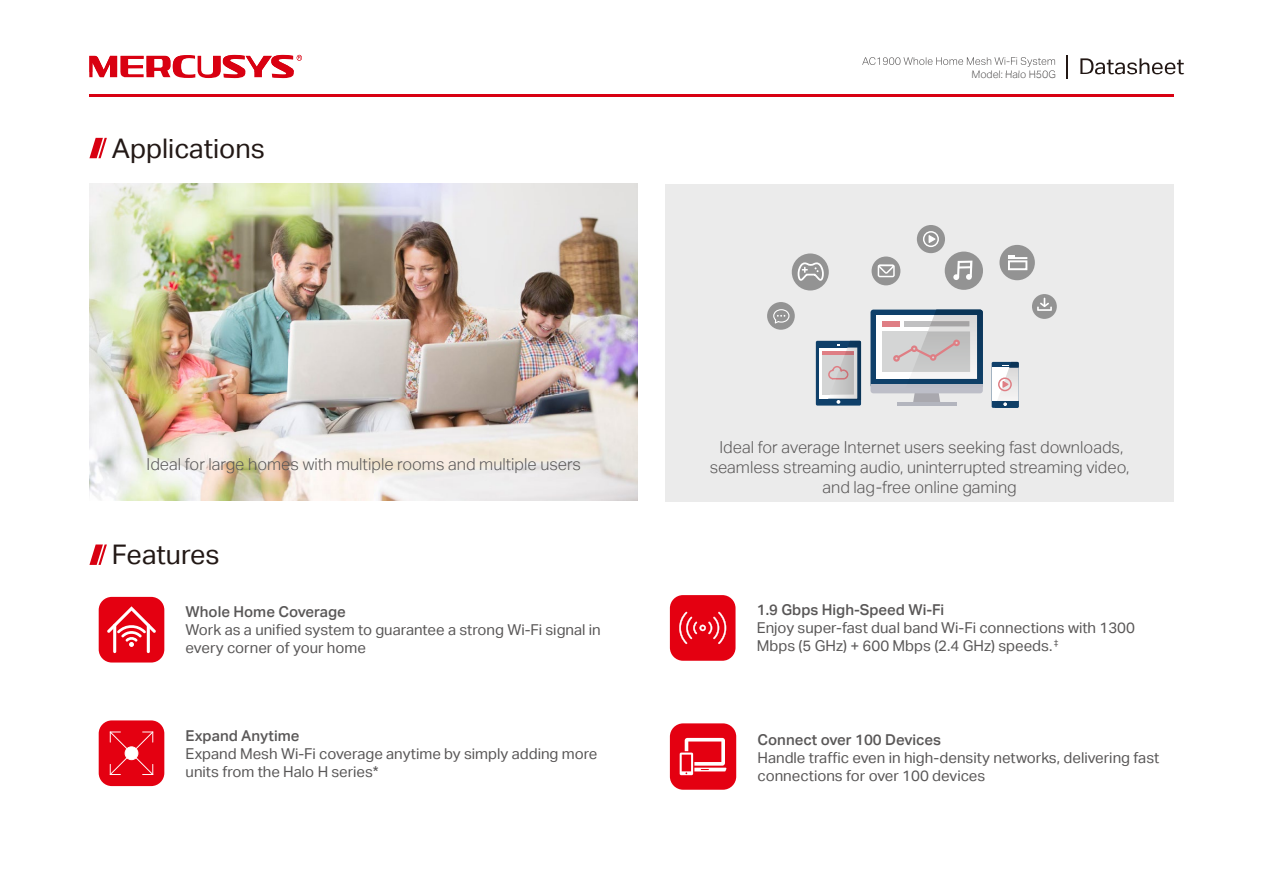
<style>
.page{position:relative;width:1263px;height:893px;background:#fff}
.page>*{position:absolute;margin:0;border:0;box-sizing:border-box;transform-origin:0 0}
.t1{font:27px "TP Link Aktiv Regular";color:#221815}
.t2{font:16.5px/19.8px "TP Link Aktiv Light";color:#595757;text-align:center}
.t3{font:15px/18px "TP Link Aktiv Regular";color:#595757}
.t4{font:15px "TP Link Aktiv Medium";color:#595757}
.t5{font:10.5px "TP Link Aktiv Light";color:#595757}
</style>
<div class="page">
<hr style="left:89px;top:94px;width:1085px;height:2px;background:#d80011">
<svg style="left:89px;top:138px;width:18px;height:20px"></svg>
<div style="left:665px;top:184px;width:509px;height:317px;background:#ebebeb"></div>
<img style="left:89px;top:184px;width:548px;height:316px">
<div style="left:945px;top:252px;width:38px;height:38px;background:#939393;border-radius:50%"></div>
<div style="left:917px;top:225px;width:28px;height:28px;background:#939393;border-radius:50%"></div>
<div style="left:767px;top:302px;width:28px;height:28px;background:#939393;border-radius:50%"></div>
<div style="left:871px;top:257px;width:29px;height:28px;background:#939393;border-radius:50%"></div>
<svg style="left:953px;top:261px;width:19px;height:19px"></svg>
<svg style="left:923px;top:231px;width:16px;height:16px"></svg>
<div style="left:1032px;top:294px;width:25px;height:25px;background:#939393;border-radius:50%"></div>
<svg style="left:1037px;top:298px;width:15px;height:13px"></svg>
<div style="left:792px;top:253px;width:37px;height:37px;background:#939393;border-radius:50%"></div>
<svg style="left:798px;top:262px;width:26px;height:19px"></svg>
<svg style="left:878px;top:265px;width:17px;height:12px"></svg>
<div style="left:999px;top:245px;width:36px;height:35px;background:#939393;border-radius:50%"></div>
<svg style="left:1008px;top:255px;width:19px;height:15px"></svg>
<svg style="left:773px;top:309px;width:16px;height:15px"></svg>
<hr style="left:897px;top:402px;width:59px;height:4px;background:#b3b5be">
<svg style="left:870px;top:310px;width:113px;height:94px"></svg>
<div style="left:816px;top:341px;width:45px;height:65px;background:linear-gradient(to bottom,#0f406a,#0f406a);border-radius:2px"></div>
<svg style="left:820px;top:348px;width:8px;height:50px"></svg>
<hr style="left:823px;top:351px;width:31px;height:4px;background:#df7e84">
<div style="left:823px;top:355px;width:31px;height:39px;background:#d4d5d5"></div>
<div style="left:992px;top:362px;width:27px;height:46px;background:#0f406a"></div>
<div style="left:992px;top:368px;width:26px;height:33px;background:#fff"></div>
<svg style="left:828px;top:341px;width:33px;height:63px"></svg>
<svg style="left:994px;top:362px;width:25px;height:46px"></svg>
<svg style="left:89px;top:544px;width:18px;height:21px"></svg>
<div style="left:99px;top:720px;width:65px;height:66px;background:#e40011;border-radius:13px"></div>
<svg style="left:110px;top:731px;width:43px;height:44px"></svg>
<div style="left:99px;top:597px;width:65px;height:65px;background:#e40011;border-radius:13px"></div>
<div style="left:670px;top:723px;width:66px;height:67px;background:#e40011;border-radius:13px"></div>
<svg style="left:680px;top:738px;width:47px;height:37px"></svg>
<div style="left:670px;top:595px;width:65px;height:66px;background:#e40011;border-radius:13px"></div>
<hr style="left:1066px;top:55px;width:2px;height:23px;background:#221815">
<svg style="left:89px;top:55px;width:213px;height:23px"></svg>
<img style="left:121px;top:56px;width:23px;height:16px">
<img style="left:198px;top:56px;width:23px;height:16px">
<img style="left:146px;top:56px;width:24px;height:16px">
<img style="left:173px;top:55px;width:22px;height:17px">
<img style="left:89px;top:56px;width:28px;height:16px">
<img style="left:223px;top:55px;width:71px;height:17px">
<img style="left:972px;top:70px;width:83px;height:2px">
<img style="left:1080px;top:58px;width:104px;height:14px">
<img style="left:862px;top:57px;width:193px;height:10px">
<svg style="left:107px;top:606px;width:49px;height:41px"></svg>
<hr style="left:113px;top:624px;width:3px;height:29px;background:#fff;border-radius:2px">
<hr style="left:147px;top:624px;width:3px;height:29px;background:#fff;border-radius:2px">
<svg style="left:679px;top:612px;width:48px;height:32px"></svg>
<h1 class="t1" style="left:112px;top:133px;width:155px">Applications</h1>
<p class="t5" style="left:972px;top:68px;width:214px">Model: Halo H50G <sup>Datasheet</sup></p>
<p class="t2" style="left:147px;top:454px;width:436px">Ideal for large homes with multiple rooms and multiple users</p>
<h1 class="t1" style="left:112px;top:539px;width:109px">Features</h1>
<p class="t4" style="left:186px;top:603px;width:162px">Whole Home Coverage</p>
<p class="t3" style="left:186px;top:620px;width:417px">Work as a unified system to guarantee a strong Wi-Fi signal in every corner of your home</p>
<p class="t4" style="left:186px;top:727px;width:115px">Expand Anytime</p>
<p class="t3" style="left:186px;top:744px;width:413px">Expand Mesh Wi-Fi coverage anytime by simply adding more units from the Halo H series*</p>
<p class="t2" style="left:710px;top:437px;width:421px">Ideal for average Internet users seeking fast downloads, seamless streaming audio, uninterrupted streaming video, and lag-free online gaming</p>
<p class="t4" style="left:757px;top:601px;width:189px">1.9 Gbps High-Speed Wi-Fi</p>
<p class="t3" style="left:757px;top:619px;width:380px">Enjoy super-fast dual band Wi-Fi connections with 1300<br>Mbps (5 GHz) + 600 Mbps (2.4 GHz) speeds. <sup>‡</sup></p>
<p class="t4" style="left:757px;top:731px;width:185px">Connect over 100 Devices</p>
<p class="t3" style="left:757px;top:748px;width:403px">Handle traffic even in high-density networks, delivering fast connections for over 100 devices</p>
</div>
